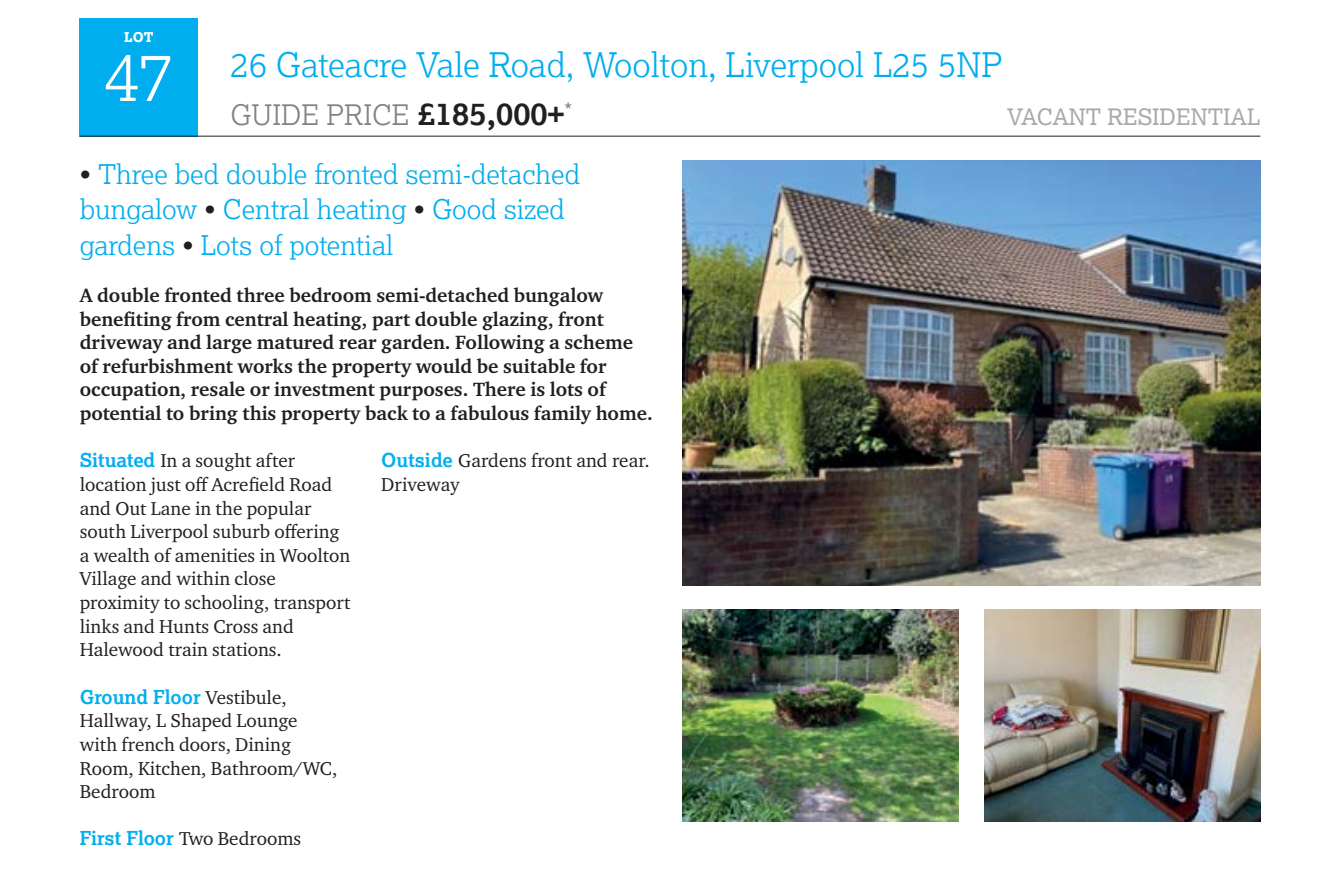
<style>
.page{position:relative;width:1339px;height:891px;background:#fff}
.page>*{position:absolute;margin:0;border:0;box-sizing:border-box;transform-origin:0 0}
.t1{font:300 67.5px "Lexia";color:#fff}
.t2{font:300 33.75px "Lexia";color:#00aeef}
.t3{font:300 28.12px "Lexia";color:#808285}
.t4{font:300 27px/35.3px "Lexia";color:#00aeef}
.t5{font:22.5px "Lexia";color:#a7a9ac}
.t6{font:20.25px "Lexia";color:#808285}
.t7{font:700 19.8px/23.6px "Charter ITC Pro";color:#231f20}
.t8{font:19.12px/23.6px "Charter ITC Pro";color:#231f20}
.t9{font:700 19.12px "Lexia";color:#00aeef}
.t10{font:800 13.5px "Lexia";color:#fff}
.s1{font-weight:700;font-size:31.5px;color:#231f20}
.s2{color:#231f20}
.s3{font-family:"Lexia";font-weight:700;color:#00aeef}
.s4{font-family:"Charter ITC Pro";font-weight:400;color:#231f20}
</style>
<div class="page">
<div style="left:80px;top:18px;width:118px;height:118px;background:#00aeef"></div>
<hr style="left:80px;top:136px;width:1180px;height:1px;background:#231f20">
<img style="left:984px;top:609px;width:276px;height:213px">
<img style="left:682px;top:609px;width:276px;height:213px">
<img style="left:682px;top:160px;width:578px;height:425px">
<p class="t10" style="left:124px;top:28px;width:31px">LOT</p>
<h1 class="t1" style="left:104px;top:34px;width:72px">47</h1>
<h2 class="t2" style="left:230px;top:44px;width:773px">26 Gateacre Vale Road, Woolton, Liverpool L25 5NP</h2>
<h3 class="t3" style="left:230px;top:97px;width:335px">GUIDE PRICE <span class="s1">£185,000+</span></h3>
<p class="t5" style="left:1006px;top:102px;width:255px">VACANT RESIDENTIAL</p>
<p class="t6" style="left:564px;top:98px;width:9px">*</p>
<h3 class="t4" style="left:80px;top:155px;width:501px"><span class="s2">•</span> Three bed double fronted semi-detached bungalow <span class="s2">•</span> Central heating <span class="s2">•</span> Good sized gardens <span class="s2">•</span> Lots of potential</h3>
<p class="t7" style="left:80px;top:283px;width:574px">A double fronted three bedroom semi-detached bungalow benefiting from central heating, part double glazing, front driveway and large matured rear garden. Following a scheme of refurbishment works the property would be suitable for occupation, resale or investment purposes. There is lots of potential to bring this property back to a fabulous family home.</p>
<p class="t8" style="left:80px;top:448px;width:272px"><span class="s3">Situated</span> In a sought after location just off Acrefield Road and Out Lane in the popular south Liverpool suburb offering a wealth of amenities in Woolton<br>Village and within close proximity to schooling, transport links and Hunts Cross and<br>Halewood train stations.</p>
<p class="t9" style="left:80px;top:684px;width:208px">Ground Floor <span class="s4">Vestibule,</span></p>
<p class="t8" style="left:80px;top:708px;width:259px">Hallway, L Shaped Lounge with french doors, Dining<br>Room, Kitchen, Bathroom/WC,<br>Bedroom</p>
<p class="t8" style="left:80px;top:826px;width:223px"><span class="s3">First Floor</span> Two Bedrooms</p>
<p class="t8" style="left:381px;top:448px;width:270px"><span class="s3">Outside</span> Gardens front and rear.<br>Driveway</p>
</div>
